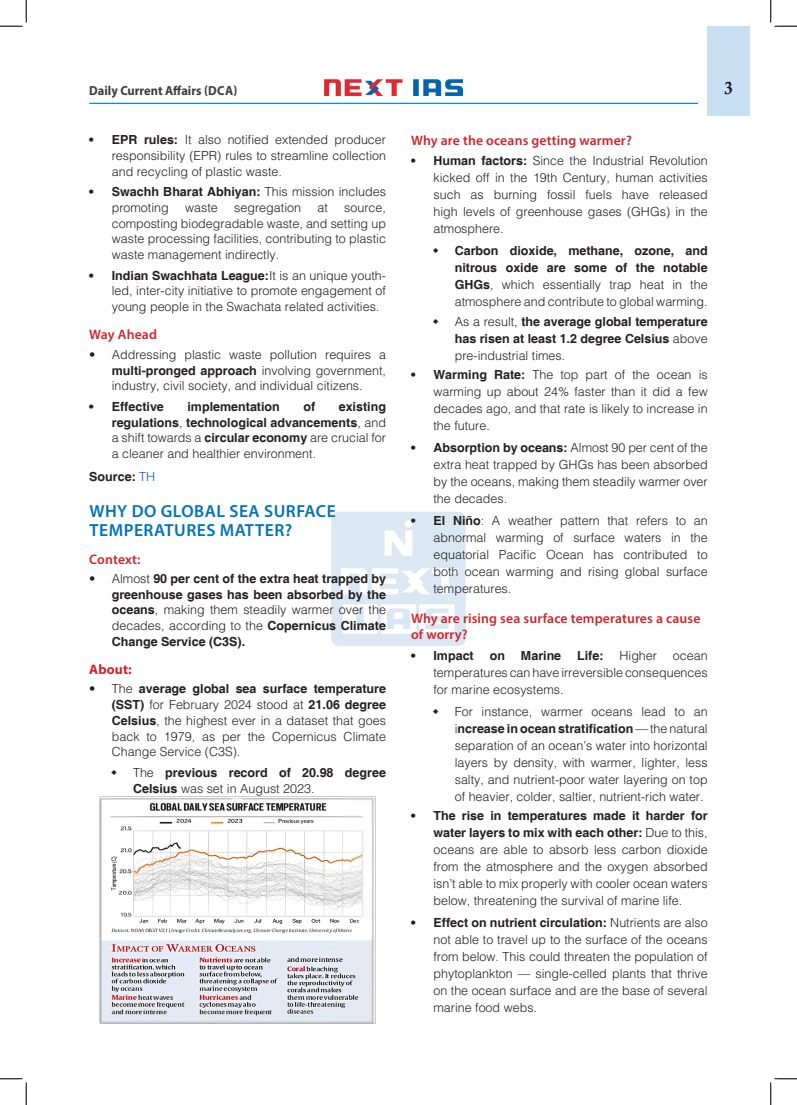
<style>
.page{position:relative;width:797px;height:1105px;background:#fff}
.page>*{position:absolute;margin:0;border:0;box-sizing:border-box;transform-origin:0 0}
.H-1{font:600 17.5px/18.9px "Myriad Pro";letter-spacing:.03em;color:#0072bc}
.t1{font:17.5px "Calis MT Bol";color:#231f20}
.H-2{font:600 13.75px/16px "Myriad Pro";letter-spacing:.01em;color:#d1232a}
.H-2-2{font:700 13.75px "Myriad Pro";letter-spacing:.01em;color:#d1232a}
.t2{font:700 13.12px "Myriad Pro";color:#3e3e3f;scale:.95 1}
.t3{font:300 12.5px/17px "Helvetica";color:#231f20;text-align:justify}
.body{font:700 12.5px/15.6px "Helvetica";color:#231f20;text-align:justify}
.s1{font-weight:700}
.s2{font-weight:300}
.s3{font-weight:300;color:#15c}
</style>
<div class="page">
<div style="left:707px;top:26px;width:43px;height:89px;background:#c7e0f3"></div>
<img style="left:325px;top:80px;width:137px;height:15px">
<hr style="left:89px;top:103px;width:609px;height:1px;background:#008fd5">
<img style="left:331px;top:511px;width:135px;height:135px">
<img style="left:100px;top:797px;width:275px;height:226px">
<svg style="left:0;top:0;width:27px;height:27px"></svg>
<svg style="left:0;top:1078px;width:27px;height:27px"></svg>
<svg style="left:770px;top:0;width:27px;height:27px"></svg>
<svg style="left:770px;top:1078px;width:27px;height:27px"></svg>
<p class="t2" style="left:89px;top:82px;width:157px">Daily Current Affairs (DCA)</p>
<h1 class="t1" style="left:724px;top:78px;width:10px">3</h1>
<p class="t3" style="left:112px;top:132px;width:276px;line-height:15.6px;text-indent:-22px"><span class="s1">• EPR rules:</span> It also notified extended producer responsibility (EPR) rules to streamline collection and recycling of plastic waste.</p>
<p class="t3" style="left:112px;top:184px;width:276px;line-height:15.6px;text-indent:-22px"><span class="s1">• Swachh Bharat Abhiyan:</span> This mission includes promoting</p>
<p class="H-2" style="left:411px;top:132px;width:222px">Why are the oceans getting warmer?</p>
<p class="t3" style="left:433px;top:152px;width:276px;text-indent:-22px"><span class="s1">• Human factors:</span> Since the Industrial Revolution kicked off in the 19th Century, human activities such as burning fossil fuels have released high levels of greenhouse gases (GHGs) in the atmosphere.</p>
<p class="t3" style="left:455px;top:242px;width:254px"><span class="s1">Carbon dioxide, methane, ozone, and nitrous oxide are some of the notable GHGs</span>, which essentially trap heat in the atmosphere and contribute to global warming.</p>
<p class="body" style="left:455px;top:314px;width:254px;line-height:17px"><span class="s2">As a result,</span> the average global temperature has risen at least 1.2 degree Celsius <span class="s2">above pre-industrial times.</span></p>
<p class="t3" style="left:433px;top:366px;width:276px;text-indent:-22px"><span class="s1">• Warming Rate:</span> The top part of the ocean is warming up about 24% faster than it did a few decades ago, and that rate is likely to increase in the future.</p>
<p class="t3" style="left:433px;top:439px;width:276px;text-indent:-22px"><span class="s1">• Absorption by oceans:</span> Almost 90 per cent of the extra heat trapped by GHGs has been absorbed by the oceans, making them steadily warmer over the decades.</p>
<p class="t3" style="left:433px;top:512px;width:276px;text-indent:-22px"><span class="s1">• El Niño</span>: A weather pattern that refers to an abnormal warming of surface waters in the equatorial Pacific Ocean has contributed to both ocean warming and rising global surface temperatures.</p>
<p class="H-2" style="left:411px;top:610px;width:291px">Why are rising sea surface temperatures a cause of worry?</p>
<p class="body" style="left:411px;top:648px;width:64px">• Impact</p>
<p class="body" style="left:490px;top:648px;width:17px">on</p>
<p class="body" style="left:521px;top:648px;width:42px">Marine</p>
<p class="body" style="left:577px;top:648px;width:28px">Life:</p>
<p class="t3" style="left:619px;top:646px;width:39px">Higher</p>
<p class="t3" style="left:185px;top:199px;width:34px">waste</p>
<p class="t3" style="left:234px;top:199px;width:68px">segregation</p>
<p class="t3" style="left:317px;top:199px;width:12px">at</p>
<p class="t3" style="left:112px;top:199px;width:276px;line-height:15.6px;text-indent:232px">source, composting biodegradable waste, and setting up waste processing facilities, contributing to plastic waste management indirectly.</p>
<p class="t3" style="left:112px;top:267px;width:276px;line-height:15.6px;text-indent:-22px"><span class="s1">• Indian Swachhata League:</span>It is an unique youth&shy;led, inter-city initiative to promote engagement of young people in the Swachata related activities.</p>
<p class="H-2" style="left:89px;top:326px;width:69px">Way Ahead</p>
<p class="t3" style="left:112px;top:346px;width:276px;line-height:15.6px;text-indent:-22px">• Addressing plastic waste pollution requires a <span class="s1">multi-pronged approach</span> involving government, industry, civil society, and individual citizens.</p>
<p class="body" style="left:89px;top:399px;width:76px">• Effective</p>
<p class="body" style="left:187px;top:399px;width:94px">implementation</p>
<p class="body" style="left:303px;top:399px;width:13px">of</p>
<p class="t3" style="left:112px;top:398px;width:276px;line-height:15.6px;text-indent:227px"><span class="s1">existing regulations</span>, <span class="s1">technological advancements</span>, and a shift towards a <span class="s1">circular economy</span> are crucial for a cleaner and healthier environment.</p>
<p class="body" style="left:89px;top:469px;width:67px">Source: <span class="s3">TH</span></p>
<p class="H-1" style="left:89px;top:502px;width:248px">WHY DO GLOBAL SEA SURFACE<br>TEMPERATURES MATTER?</p>
<p class="H-2" style="left:89px;top:551px;width:53px">Context:</p>
<p class="body" style="left:112px;top:571px;width:276px;text-indent:-22px"><span class="s2">• Almost</span> 90 per cent of the extra heat trapped by greenhouse gases has been absorbed by the oceans<span class="s2">, making them steadily warmer over the decades, according to the</span> Copernicus Climate Change Service (C3S).</p>
<p class="H-2-2" style="left:89px;top:660px;width:44px">About:</p>
<p class="t3" style="left:112px;top:681px;width:276px;line-height:15.6px;text-indent:-22px">• The <span class="s1">average global sea surface temperature (SST)</span> for February 2024 stood at <span class="s1">21.06 degree Celsius</span>, the highest ever in a dataset that goes back to 1979, as per the Copernicus Climate Change Service (C3S).</p>
<p class="body" style="left:133px;top:765px;width:254px"><span class="s2">The</span> previous record of 20.98 degree<br>Celsius <span class="s2">was set in August 2023.</span></p>
<p class="t3" style="left:433px;top:646px;width:276px;text-indent:239px">ocean temperatures can have irreversible consequences for marine ecosystems.</p>
<p class="t3" style="left:455px;top:702px;width:254px">For instance, warmer oceans lead to an i<span class="s1">ncrease in ocean stratification</span> — the natural separation of an ocean’s water into horizontal layers by density, with warmer, lighter, less salty, and nutrient-poor water layering on top of heavier, colder, saltier, nutrient-rich water.</p>
<p class="t3" style="left:433px;top:807px;width:276px;text-indent:-22px"><span class="s1">• The rise in temperatures made it harder for water layers to mix with each other:</span> Due to this, oceans are able to absorb less carbon dioxide from the atmosphere and the oxygen absorbed isn’t able to mix properly with cooler ocean waters below, threatening the survival of marine life.</p>
<p class="t3" style="left:433px;top:914px;width:276px;text-indent:-22px"><span class="s1">• Effect on nutrient circulation:</span> Nutrients are also not able to travel up to the surface of the oceans from below. This could threaten the population of phytoplankton — single-celled plants that thrive on the ocean surface and are the base of several marine food webs.</p>
</div>
